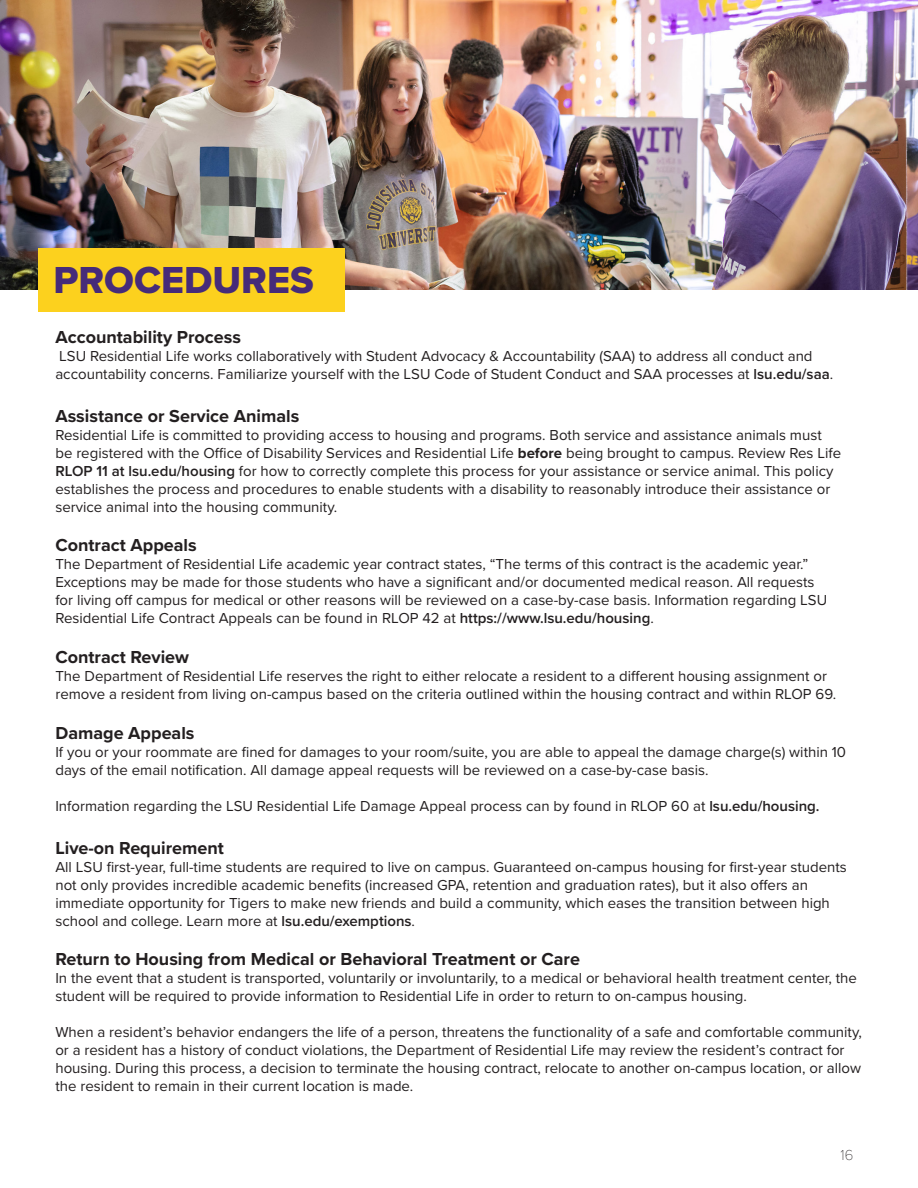
<style>
.page{position:relative;width:918px;height:1188px;background:#fff}
.page>*{position:absolute;margin:0;border:0;box-sizing:border-box;transform-origin:0 0}
.t1{font:39px "Proxima Nova Extrabld";color:#462b79}
.t2{font:700 18px "Proxima Nova";color:#231f20}
.t3{font:15px/18px "Proxima Nova";color:#231f20}
.t4{font:100 15px "Proxima Nova T";color:#231f20}
.s1{font-weight:600}
.s2{font-weight:700}
</style>
<div class="page">
<img style="left:0;top:0;width:918px;height:289px">
<div style="left:38px;top:248px;width:307px;height:64px;background:#fcd11e"></div>
<p class="t1" style="left:53px;top:251px;width:262px">PROCEDURES</p>
<p class="t2" style="left:55px;top:323px;width:187px">Accountability Process</p>
<p class="t3" style="left:55px;top:346px;width:779px">LSU Residential Life works collaboratively with Student Advocacy &amp; Accountability (SAA) to address all conduct and accountability concerns. Familiarize yourself with the LSU Code of Student Conduct and SAA processes at <span class="s1">lsu.edu/saa</span>.</p>
<p class="t2" style="left:55px;top:402px;width:245px">Assistance or Service Animals</p>
<p class="t3" style="left:55px;top:425px;width:787px">Residential Life is committed to providing access to housing and programs. Both service and assistance animals must be registered with the Office of Disability Services and Residential Life <span class="s2">before</span> being brought to campus. Review Res Life <span class="s1">RLOP 11 at lsu.edu/housing</span> for how to correctly complete this process for your assistance or service animal. This policy establishes the process and procedures to enable students with a disability to reasonably introduce their assistance or service animal into the housing community.</p>
<p class="t2" style="left:55px;top:532px;width:143px">Contract Appeals</p>
<p class="t3" style="left:55px;top:555px;width:773px">The Department of Residential Life academic year contract states, “The terms of this contract is the academic year.” Exceptions may be made for those students who have a significant and/or documented medical reason. All requests for living off campus for medical or other reasons will be reviewed on a case-by-case basis. Information regarding LSU Residential Life Contract Appeals can be found in RLOP 42 at <span class="s1">https://www.lsu.edu/housing</span>.</p>
<p class="t2" style="left:55px;top:644px;width:135px">Contract Review</p>
<p class="t3" style="left:55px;top:666px;width:782px">The Department of Residential Life reserves the right to either relocate a resident to a different housing assignment or remove a resident from living on-campus based on the criteria outlined within the housing contract and within RLOP 69.</p>
<p class="t2" style="left:55px;top:719px;width:141px">Damage Appeals</p>
<p class="t3" style="left:55px;top:742px;width:792px">If you or your roommate are fined for damages to your room/suite, you are able to appeal the damage charge(s) within 10 days of the email notification. All damage appeal requests will be reviewed on a case-by-case basis.</p>
<p class="t3" style="left:55px;top:796px;width:766px">Information regarding the LSU Residential Life Damage Appeal process can by found in RLOP 60 at <span class="s1">lsu.edu/housing.</span></p>
<p class="t2" style="left:55px;top:834px;width:170px">Live-on Requirement</p>
<p class="t3" style="left:55px;top:857px;width:793px">All LSU first-year, full-time students are required to live on campus. Guaranteed on-campus housing for first-year students not only provides incredible academic benefits (increased GPA, retention and graduation rates), but it also offers an immediate opportunity for Tigers to make new friends and build a community, which eases the transition between high school and college. Learn more at <span class="s1">lsu.edu/exemptions</span>.</p>
<p class="t2" style="left:55px;top:946px;width:526px">Return to Housing from Medical or Behavioral Treatment or Care</p>
<p class="t3" style="left:55px;top:969px;width:803px">In the event that a student is transported, voluntarily or involuntarily, to a medical or behavioral health treatment center, the student will be required to provide information to Residential Life in order to return to on-campus housing.</p>
<p class="t3" style="left:55px;top:1023px;width:808px">When a resident’s behavior endangers the life of a person, threatens the functionality of a safe and comfortable community, or a resident has a history of conduct violations, the Department of Residential Life may review the resident’s contract for housing. During this process, a decision to terminate the housing contract, relocate to another on-campus location, or allow the resident to remain in their current location is made.</p>
<p class="t4" style="left:841px;top:1144px;width:14px">16</p>
</div>
